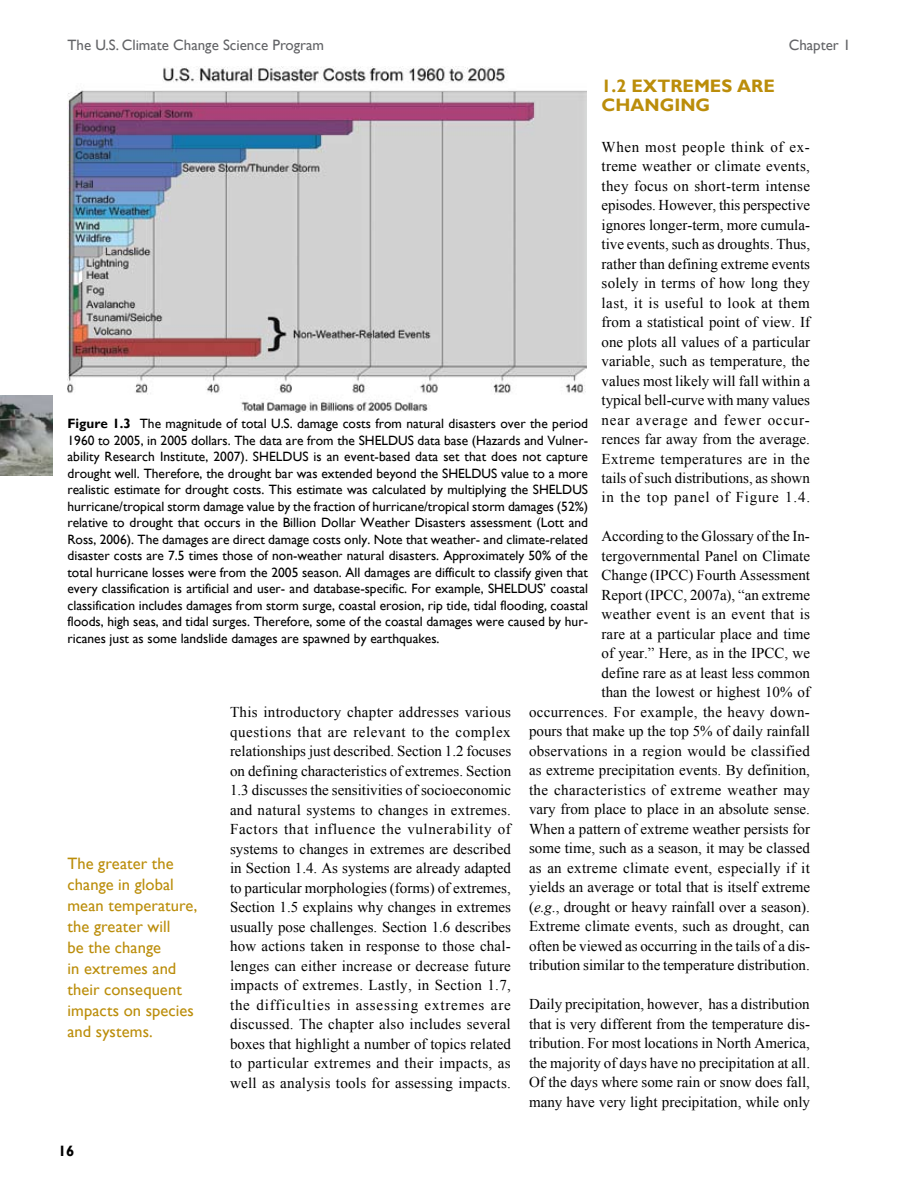
<style>
.page{position:relative;width:918px;height:1188px;background:#fff}
.page>*{position:absolute;margin:0;border:0;box-sizing:border-box;transform-origin:0 0}
.t1{font:700 18px/19.5px "Gill Sans";color:#bb8d0a}
.t2{font:16.5px/21px "Gill Sans";letter-spacing:.005em;color:#bb8d0a}
.t3{font:15px/19.5px "Times New Roman";color:#000;text-align:justify}
.t4{font:15px "Gill Sans";color:#636467}
.t5{font:700 15px "Gill Sans";color:#000}
.t6{font:13.5px/16.5px "Gill Sans";color:#000;text-align:justify}
.s1{font-style:italic}
.s2{font-weight:700}
</style>
<div class="page">
<img style="left:0;top:396px;width:52px;height:79px">
<img style="left:68px;top:66px;width:519px;height:347px">
<p class="t4" style="left:68px;top:36px;width:258px">The U.S. Climate Change Science Program</p>
<p class="t4" style="left:789px;top:36px;width:63px">Chapter 1</p>
<p class="t1" style="left:602px;top:76px;width:175px">1.2 EXTREMES ARE<br>CHANGING</p>
<p class="t3" style="left:602px;top:137px;width:210px">When most people think of ex&shy;treme weather or climate events, they focus on short-term intense episodes. However, this perspective ignores longer-term, more cumula&shy;tive events, such as droughts. Thus, rather than defining extreme events solely in terms of how long they last, it is useful to look at them from a statistical point of view. If one plots all values of a particular variable, such as temperature, the values most likely will fall within a typical bell-curve with many values near average and fewer occur&shy;rences far away from the average.<br>Extreme temperatures are in the tails of such distributions, as shown in the top panel of Figure 1.4.</p>
<p class="t3" style="left:529px;top:526px;width:283px;text-align:right">According to the Glossary of the In&shy;tergovernmental Panel on Climate<br>Change (IPCC) Fourth Assessment<br>Report (IPCC, 2007a), “an extreme<br>weather event is an event that is<br>rare at a particular place and time<br>of year.” Here, as in the IPCC, we<br>define rare as at least less common<br>than the lowest or highest 10% of occurrences. For example, the heavy down&shy;pours that make up the top 5% of daily rainfall observations in a region would be classified as extreme precipitation events. By definition, the characteristics of extreme weather may vary from place to place in an absolute sense.<br>When a pattern of extreme weather persists for some time, such as a season, it may be classed as an extreme climate event, especially if it yields an average or total that is itself extreme (<span class="s1">e.g</span>., drought or heavy rainfall over a season).<br>Extreme climate events, such as drought, can often be viewed as occurring in the tails of a dis&shy;tribution similar to the temperature distribution.</p>
<p class="t3" style="left:529px;top:994px;width:283px">Daily precipitation, however, has a distribution that is very different from the temperature dis&shy;tribution. For most locations in North America, the majority of days have no precipitation at all.<br>Of the days where some rain or snow does fall, many have very light precipitation, while only</p>
<p class="t6" style="left:68px;top:416px;width:522px"><span class="s2">Figure 1.3</span> The magnitude of total U.S. damage costs from natural disasters over the period 1960 to 2005, in 2005 dollars. The data are from the SHELDUS data base (Hazards and Vulner&shy;ability Research Institute, 2007). SHELDUS is an event-based data set that does not capture drought well. Therefore, the drought bar was extended beyond the SHELDUS value to a more realistic estimate for drought costs. This estimate was calculated by multiplying the SHELDUS hurricane/tropical storm damage value by the fraction of hurricane/tropical storm damages (52%) relative to drought that occurs in the Billion Dollar Weather Disasters assessment (Lott and Ross, 2006). The damages are direct damage costs only. Note that weather- and climate-related disaster costs are 7.5 times those of non-weather natural disasters. Approximately 50% of the total hurricane losses were from the 2005 season. All damages are difficult to classify given that every classification is artificial and user- and database-specific. For example, SHELDUS’ coastal classification includes damages from storm surge, coastal erosion, rip tide, tidal flooding, coastal floods, high seas, and tidal surges. Therefore, some of the coastal damages were caused by hur&shy;ricanes just as some landslide damages are spawned by earthquakes.</p>
<p class="t3" style="left:230px;top:702px;width:283px">This introductory chapter addresses various questions that are relevant to the complex relationships just described. Section 1.2 focuses on defining characteristics of extremes. Section 1.3 discusses the sensitivities of socioeconomic and natural systems to changes in extremes.<br>Factors that influence the vulnerability of systems to changes in extremes are described in Section 1.4. As systems are already adapted to particular morphologies (forms) of extremes, Section 1.5 explains why changes in extremes usually pose challenges. Section 1.6 describes how actions taken in response to those chal&shy;lenges can either increase or decrease future impacts of extremes. Lastly, in Section 1.7, the difficulties in assessing extremes are discussed. The chapter also includes several boxes that highlight a number of topics related to particular extremes and their impacts, as well as analysis tools for assessing impacts.</p>
<p class="t2" style="left:68px;top:854px;width:131px">The greater the change in global mean temperature, the greater will<br>be the change<br>in extremes and their consequent impacts on species and systems.</p>
<p class="t5" style="left:58px;top:1142px;width:18px">16</p>
</div>
